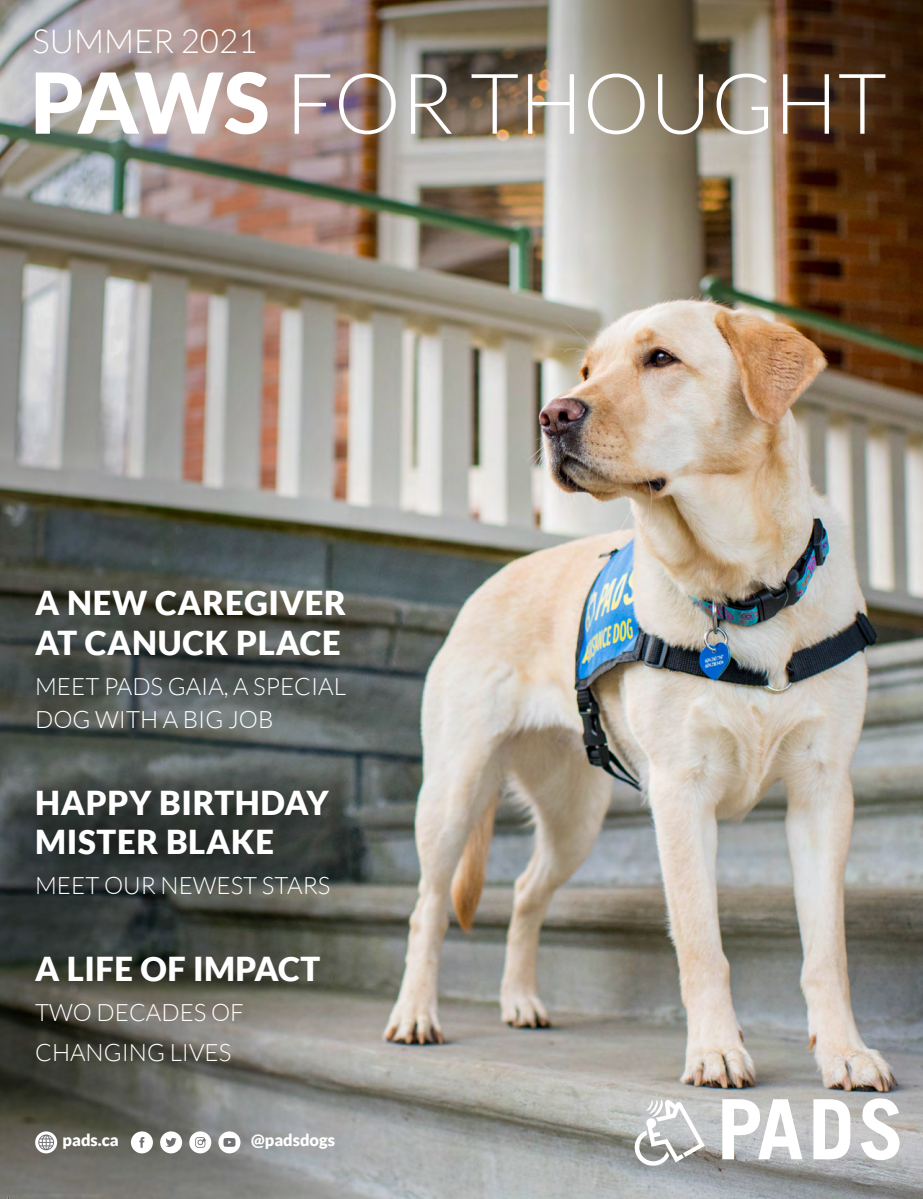
<style>
.page{position:relative;width:923px;height:1199px;background:#fff}
.page>*{position:absolute;margin:0;border:0;box-sizing:border-box;transform-origin:0 0}
.t1{font:300 84px "Lato";color:#fff}
.t2{font:900 33px/39.6px "Lato";letter-spacing:.02em;color:#fff}
.t3{font:300 33px "Lato";color:#fff}
.t4{font:300 24px/33.3px "Lato";color:#fff}
.t5{font:900 16.5px "Lato";color:#fff}
.s1{font-weight:900}
</style>
<div class="page">
<img style="left:0;top:0;width:923px;height:1198px">
<div style="left:0;top:19px;width:923px;height:177px;background:#fff;opacity:.75"></div>
<svg style="left:0;top:0;width:351px;height:168px;background:#968585"></svg>
<div style="left:0;top:0;width:339px;height:166px;background:#fff;opacity:.75"></div>
<svg style="left:860px;top:1098px;width:39px;height:62px"></svg>
<svg style="left:722px;top:1099px;width:80px;height:60px"></svg>
<svg style="left:813px;top:1099px;width:38px;height:60px"></svg>
<svg style="left:634px;top:1099px;width:71px;height:66px"></svg>
<div style="left:131px;top:1131px;width:22px;height:22px;background:#fff;border-radius:50%"></div>
<svg style="left:139px;top:1137px;width:5px;height:10px"></svg>
<div style="left:160px;top:1131px;width:22px;height:22px;background:#fff;border-radius:50%"></div>
<svg style="left:166px;top:1138px;width:11px;height:8px"></svg>
<div style="left:189px;top:1131px;width:22px;height:22px;background:#fff;border-radius:50%"></div>
<svg style="left:195px;top:1137px;width:10px;height:10px"></svg>
<svg style="left:218px;top:1131px;width:22px;height:22px"></svg>
<svg style="left:223px;top:1137px;width:12px;height:9px"></svg>
<svg style="left:35px;top:1131px;width:22px;height:22px"></svg>
<svg style="left:38px;top:1134px;width:16px;height:16px"></svg>
<p class="t3" style="left:33px;top:23px;width:226px">SUMMER 2021</p>
<p class="t1" style="left:31px;top:58px;width:857px"><span class="s1">PAWS</span> FOR THOUGHT</p>
<p class="t2" style="left:35px;top:582px;width:312px">A NEW CAREGIVER<br>AT CANUCK PLACE</p>
<p class="t4" style="left:35px;top:669px;width:312px">MEET PADS GAIA, A SPECIAL<br>DOG WITH A BIG JOB</p>
<p class="t2" style="left:35px;top:782px;width:295px">HAPPY BIRTHDAY<br>MISTER BLAKE</p>
<p class="t4" style="left:35px;top:869px;width:297px">MEET OUR NEWEST STARS</p>
<p class="t2" style="left:35px;top:948px;width:286px">A LIFE OF IMPACT</p>
<p class="t4" style="left:35px;top:992px;width:210px;line-height:39.6px">TWO DECADES OF<br>CHANGING LIVES</p>
<p class="t5" style="left:63px;top:1130px;width:58px">pads.ca</p>
<p class="t5" style="left:251px;top:1130px;width:85px">@padsdogs</p>
</div>
